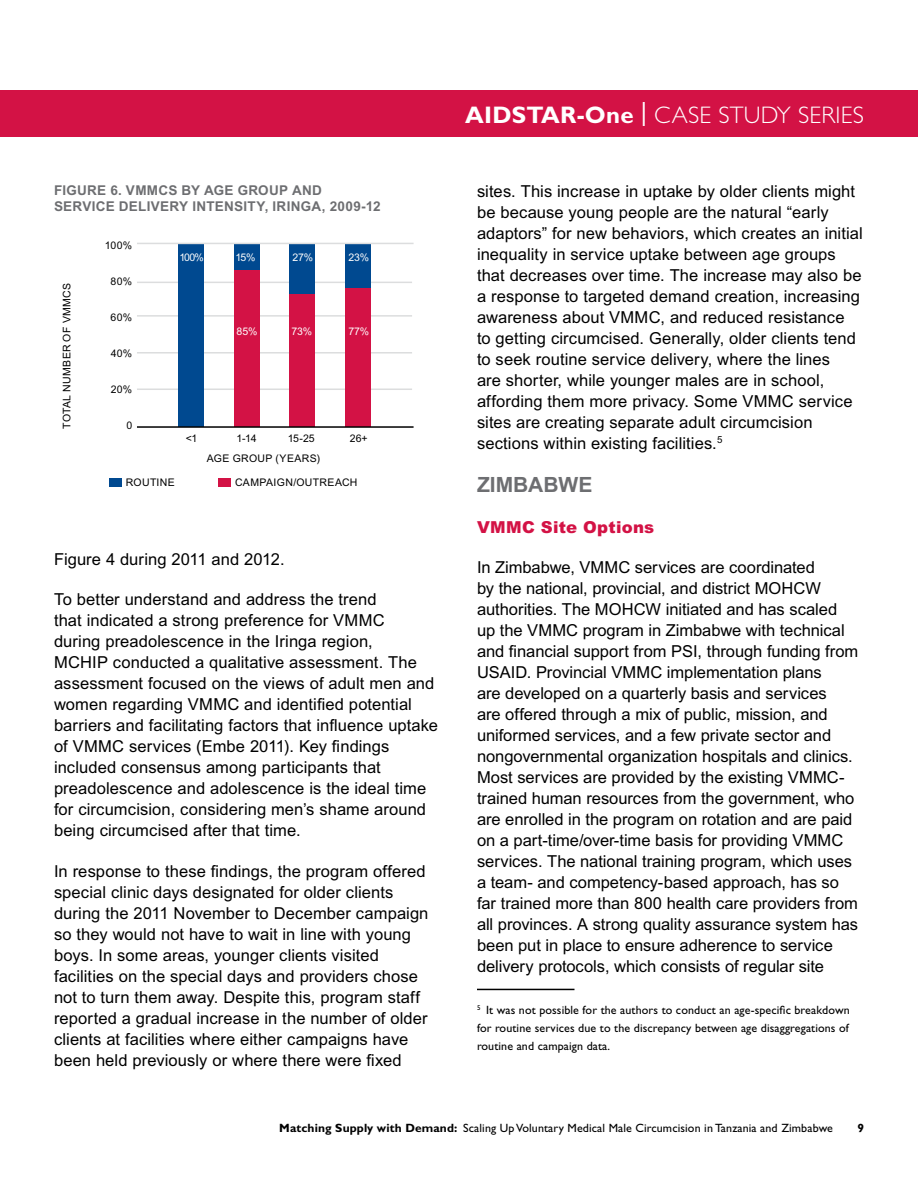
<style>
.page{position:relative;width:918px;height:1188px;background:#fff}
.page>*{position:absolute;margin:0;border:0;box-sizing:border-box;transform-origin:0 0}
.t1{font:300 24px "Gill Sans Std";letter-spacing:.01em;color:#fff}
.t2{font:700 21px "Arial MT Std";color:#6d6e71}
.t3{font:16.5px/21px "Arial MT Std";letter-spacing:.005em;color:#000}
.t4{font:900 16.5px "Arial MT Std";letter-spacing:.02em;color:#d31245}
.Footer_Right{font:700 13.5px/16.5px "Arial MT Std";letter-spacing:.025em;color:#6d6e71}
.Footnotes{font:12px/18px "Gill Sans Std";letter-spacing:.01em;color:#000;text-align:justify}
.t5{font:700 12px "Gill Sans Std";color:#000}
.Footer_Right-2{font:10.5px "Arial MT Std";letter-spacing:.03em;color:#000}
.t6{font:10.5px "Arial MT Std";letter-spacing:-.02em;color:#fff}
.s1{font-weight:700}
.s2{font-weight:400}
</style>
<div class="page">
<div style="left:0;top:90px;width:918px;height:47px;background:#d31245"></div>
<hr style="left:137px;top:352px;width:275px;height:2px;background:#dcddde">
<hr style="left:137px;top:315px;width:275px;height:2px;background:#dcddde">
<hr style="left:137px;top:282px;width:275px;height:1px;background:#dcddde">
<hr style="left:137px;top:389px;width:275px;height:1px;background:#dcddde">
<div style="left:179px;top:244px;width:25px;height:183px;background:#004990"></div>
<div style="left:234px;top:270px;width:25px;height:157px;background:#d31245"></div>
<div style="left:234px;top:243px;width:25px;height:27px;background:#004990"></div>
<div style="left:289px;top:294px;width:25px;height:133px;background:#d31245"></div>
<div style="left:289px;top:244px;width:25px;height:50px;background:#004990"></div>
<div style="left:346px;top:243px;width:25px;height:46px;background:#004990"></div>
<div style="left:346px;top:289px;width:25px;height:138px;background:#d31245"></div>
<hr style="left:137px;top:243px;width:277px;height:1px;background:#dcddde">
<hr style="left:137px;top:426px;width:277px;height:2px;background:#000">
<div style="left:218px;top:478px;width:13px;height:9px;background:#d31245"></div>
<div style="left:109px;top:478px;width:13px;height:9px;background:#004990"></div>
<hr style="left:477px;top:989px;width:97px;height:1px;background:#000">
<p class="Footer_Right" style="left:54px;top:182px;width:328px">FIGURE 6. VMMCS BY AGE GROUP AND<br>SERVICE DELIVERY INTENSITY, IRINGA, 2009-12</p>
<p class="Footer_Right-2" style="left:61px;top:429px;width:147px;rotate:-90deg">TOTAL NUMBER OF VMMCS</p>
<p class="Footer_Right-2" style="left:105px;top:239px;width:29px">100%</p>
<p class="Footer_Right-2" style="left:111px;top:275px;width:23px">80%</p>
<p class="Footer_Right-2" style="left:111px;top:311px;width:23px">60%</p>
<p class="Footer_Right-2" style="left:111px;top:347px;width:23px">40%</p>
<p class="Footer_Right-2" style="left:111px;top:383px;width:23px">20%</p>
<p class="Footer_Right-2" style="left:126px;top:419px;width:7px">0</p>
<p class="t6" style="left:179px;top:251px;width:26px">100%</p>
<p class="t6" style="left:235px;top:251px;width:21px">15%</p>
<p class="t6" style="left:236px;top:325px;width:22px">85%</p>
<p class="t6" style="left:293px;top:251px;width:22px">27%</p>
<p class="t6" style="left:291px;top:325px;width:22px">73%</p>
<p class="t6" style="left:349px;top:251px;width:22px">23%</p>
<p class="t6" style="left:348px;top:325px;width:22px">77%</p>
<p class="Footer_Right-2" style="left:186px;top:432px;width:13px">&lt;1</p>
<p class="Footer_Right-2" style="left:237px;top:432px;width:21px">1-14</p>
<p class="Footer_Right-2" style="left:288px;top:432px;width:28px">15-25</p>
<p class="Footer_Right-2" style="left:350px;top:432px;width:19px">26+</p>
<p class="Footer_Right-2" style="left:207px;top:453px;width:115px">AGE GROUP (YEARS)</p>
<p class="Footer_Right-2" style="left:126px;top:476px;width:50px">ROUTINE</p>
<p class="Footer_Right-2" style="left:235px;top:476px;width:124px">CAMPAIGN/OUTREACH</p>
<p class="t3" style="left:54px;top:548px;width:232px">Figure 4 during 2011 and 2012.</p>
<p class="t3" style="left:54px;top:589px;width:385px">To better understand and address the trend<br>that indicated a strong preference for VMMC<br>during preadolescence in the Iringa region,<br>MCHIP conducted a qualitative assessment. The assessment focused on the views of adult men and women regarding VMMC and identified potential barriers and facilitating factors that influence uptake of VMMC services (Embe 2011). Key findings included consensus among participants that preadolescence and adolescence is the ideal time for circumcision, considering men’s shame around being circumcised after that time.</p>
<p class="t3" style="left:54px;top:860px;width:376px">In response to these findings, the program offered special clinic days designated for older clients during the 2011 November to December campaign so they would not have to wait in line with young boys. In some areas, younger clients visited facilities on the special days and providers chose not to turn them away. Despite this, program staff reported a gradual increase in the number of older clients at facilities where either campaigns have been held previously or where there were fixed</p>
<h1 class="t1" style="left:465px;top:102px;width:400px"><span class="s1">AIDSTAR-One</span> <span class="s2">|</span> CASE STUDY SERIES</h1>
<p class="t3" style="left:477px;top:181px;width:387px">sites. This increase in uptake by older clients might be because young people are the natural “early adaptors” for new behaviors, which creates an initial inequality in service uptake between age groups that decreases over time. The increase may also be a response to targeted demand creation, increasing awareness about VMMC, and reduced resistance<br>to getting circumcised. Generally, older clients tend to seek routine service delivery, where the lines<br>are shorter, while younger males are in school, affording them more privacy. Some VMMC service sites are creating separate adult circumcision sections within existing facilities.<sup>5</sup></p>
<p class="t2" style="left:477px;top:473px;width:117px">ZIMBABWE</p>
<p class="t4" style="left:477px;top:517px;width:179px">VMMC Site Options</p>
<p class="t3" style="left:477px;top:557px;width:383px">In Zimbabwe, VMMC services are coordinated<br>by the national, provincial, and district MOHCW authorities. The MOHCW initiated and has scaled up the VMMC program in Zimbabwe with technical and financial support from PSI, through funding from USAID. Provincial VMMC implementation plans<br>are developed on a quarterly basis and services<br>are offered through a mix of public, mission, and uniformed services, and a few private sector and nongovernmental organization hospitals and clinics.<br>Most services are provided by the existing VMMC&shy;trained human resources from the government, who are enrolled in the program on rotation and are paid on a part-time/over-time basis for providing VMMC services. The national training program, which uses a team- and competency-based approach, has so far trained more than 800 health care providers from all provinces. A strong quality assurance system has been put in place to ensure adherence to service delivery protocols, which consists of regular site</p>
<p class="Footnotes" style="left:477px;top:1001px;width:374px"><sup>5</sup> It was not possible for the authors to conduct an age-specific breakdown for routine services due to the discrepancy between age disaggregations of routine and campaign data.</p>
<p class="Footnotes" style="left:279px;top:1119px;width:555px"><span class="s1">Matching Supply with Demand:</span> Scaling Up Voluntary Medical Male Circumcision in Tanzania and Zimbabwe</p>
<p class="t5" style="left:857px;top:1121px;width:8px">9</p>
</div>
